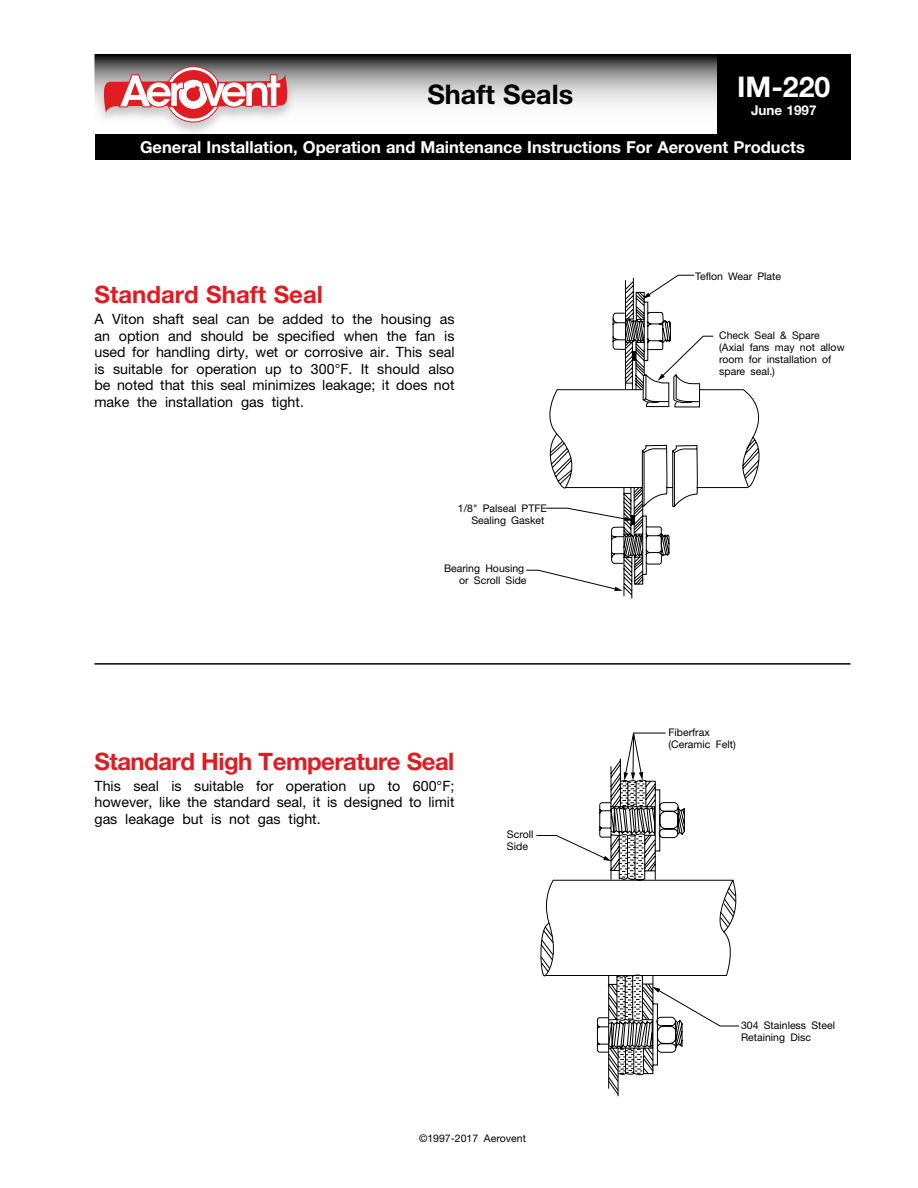
<style>
.page{position:relative;width:918px;height:1188px;background:#fff}
.page>*{position:absolute;margin:0;border:0;box-sizing:border-box;transform-origin:0 0}
.t1{font:700 28.5px "Helvetica Neue";color:#fff}
.t2{font:700 27px "Helvetica Neue";color:#000}
.t3{font:700 24px "Helvetica Neue";letter-spacing:-.025em;color:#e11b22}
.t4{font:700 24px "Helvetica Neue";color:#e11b22}
.t5{font:700 16.5px "Helvetica Neue";color:#fff}
.t6{font:14.25px/16.5px "Helvetica Neue";color:#000;text-align:justify}
.t7{font:700 13.5px "Helvetica Neue";color:#fff}
.t8{font:10.5px/12px "Helvetica Neue";color:#000}
</style>
<div class="page">
<svg style="left:674px;top:274px;width:86px;height:215px"></svg>
<svg style="left:526px;top:277px;width:188px;height:322px"></svg>
<svg style="left:599px;top:758px;width:86px;height:339px"></svg>
<svg style="left:536px;top:835px;width:203px;height:260px"></svg>
<svg style="left:624px;top:732px;width:42px;height:49px"></svg>
<hr style="left:94px;top:663px;width:756px;height:2px;background:#000">
<div style="left:95px;top:134px;width:756px;height:26px;background:#000"></div>
<svg style="left:97px;top:57px;width:620px;height:49px;background:#a2a2a2"></svg>
<div style="left:94px;top:54px;width:757px;height:86px;border:2px solid #000"></div>
<div style="left:717px;top:54px;width:134px;height:80px;background:#000"></div>
<div style="left:96px;top:65px;width:200px;height:73px;background:#000;opacity:.2"></div>
<svg style="left:104px;top:66px;width:183px;height:56px"></svg>
<h2 class="t2" style="left:427px;top:77px;width:147px">Shaft Seals</h2>
<h1 class="t1" style="left:737px;top:69px;width:95px">IM-220</h1>
<p class="t7" style="left:751px;top:101px;width:67px">June 1997</p>
<p class="t5" style="left:140px;top:137px;width:666px">General Installation, Operation and Maintenance Instructions For Aerovent Products</p>
<h3 class="t4" style="left:95px;top:280px;width:230px">Standard Shaft Seal</h3>
<p class="t6" style="left:95px;top:311px;width:362px">A Viton shaft seal can be added to the housing as an option and should be specified when the fan is used for handling dirty, wet or corrosive air. This seal is suitable for operation up to 300°F. It should also be noted that this seal minimizes leakage; it does not make the installation gas tight.</p>
<p class="t8" style="left:458px;top:502px;width:91px;text-align:right">1/8" Palseal PTFE<br>Sealing Gasket</p>
<p class="t8" style="left:444px;top:562px;width:84px;text-align:right">Bearing Housing or Scroll Side</p>
<h3 class="t3" style="left:94px;top:746px;width:362px">Standard High Temperature Seal</h3>
<p class="t6" style="left:94px;top:777px;width:362px">This seal is suitable for operation up to 600°F; however, like the standard seal, it is designed to limit gas leakage but is not gas tight.</p>
<p class="t8" style="left:507px;top:829px;width:28px">Scroll<br>Side</p>
<p class="t8" style="left:419px;top:1132px;width:108px">©1997-2017 Aerovent</p>
<p class="t8" style="left:695px;top:270px;width:87px">Teflon Wear Plate</p>
<p class="t8" style="left:719px;top:329px;width:127px">Check Seal &amp; Spare (Axial fans may not allow room for installation of spare seal.)</p>
<p class="t8" style="left:668px;top:726px;width:69px">Fiberfrax (Ceramic Felt)</p>
<p class="t8" style="left:741px;top:1019px;width:96px">304 Stainless Steel<br>Retaining Disc</p>
</div>
